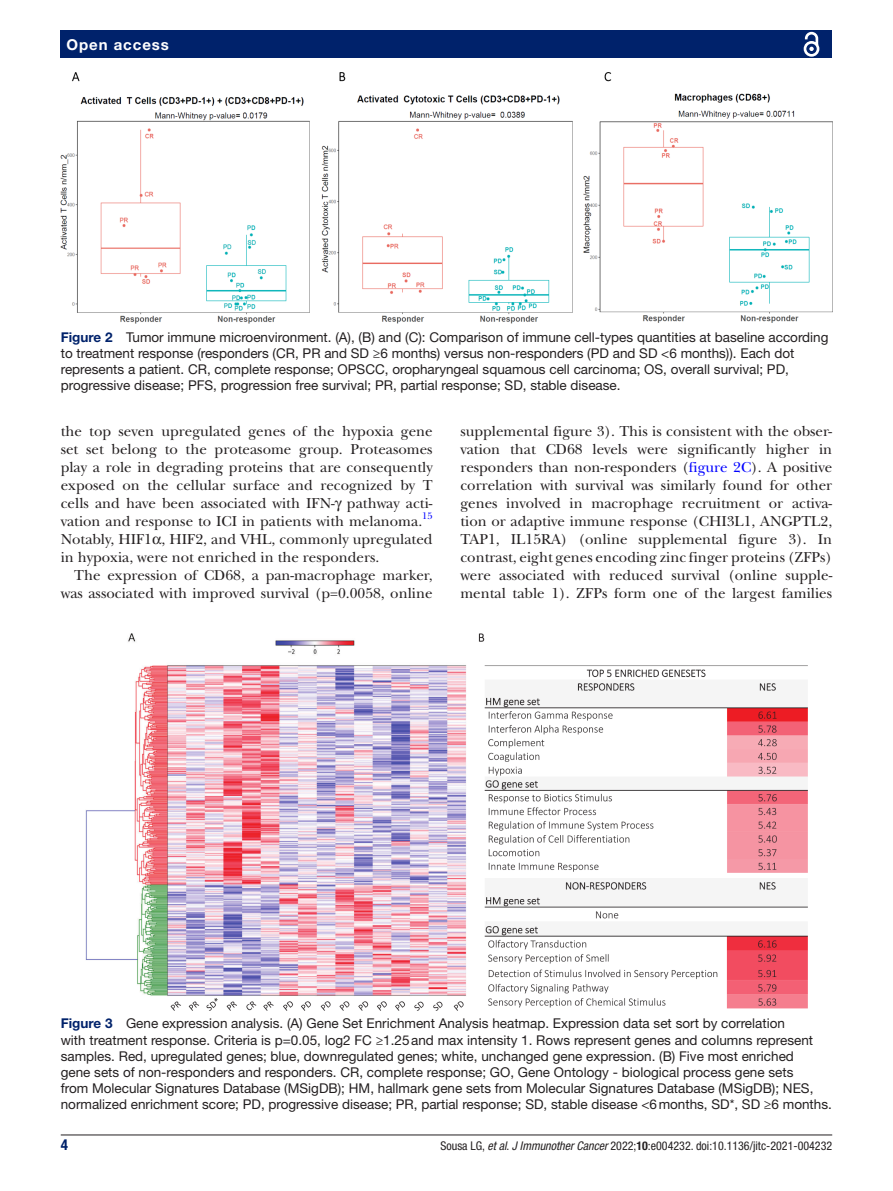
<style>
.page{position:relative;width:893px;height:1191px;background:#fff}
.page>*{position:absolute;margin:0;border:0;box-sizing:border-box;transform-origin:0 0}
.t1{font:15px/18px "New Baskerville";color:#231f20;text-align:justify}
.t2{font:700 15px "Helvetica Neue LT Std";letter-spacing:.065em;color:#fff}
.t3{font:700 condensed 15px "Helvetica Neue LT Std";color:#00226b}
.t4{font:13.5px/16.2px "Helvetica Neue LT Std";color:#231f20}
.t5{font:condensed 12px "Helvetica Neue LT Std";color:#231f20}
.t6{font:9.9px "New Baskerville";color:#00f}
.s1{font-weight:700;color:#00226b}
.s2{color:#00f}
.s3{font-style:italic}
.s4{font-weight:700}
</style>
<div class="page">
<hr style="left:61px;top:1134px;width:771px;height:1px;background:#231f20">
<div style="left:61px;top:31px;width:771px;height:27px;background:#00226b"></div>
<svg style="left:803px;top:31px;width:17px;height:26px"></svg>
<img style="left:61px;top:73px;width:771px;height:251px">
<img style="left:85px;top:634px;width:723px;height:376px">
<p class="t2" style="left:66px;top:35px;width:104px">Open access</p>
<p class="t4" style="left:61px;top:328px;width:769px"><span class="s1">Figure 2</span> Tumor immune microenvironment. (A), (B) and (C): Comparison of immune cell-types quantities at baseline according to treatment response (responders (CR, PR and SD ≥6 months) versus non-responders (PD and SD &lt;6 months)). Each dot represents a patient. CR, complete response; OPSCC, oropharyngeal squamous cell carcinoma; OS, overall survival; PD, progressive disease; PFS, progression free survival; PR, partial response; SD, stable disease.</p>
<p class="t1" style="left:61px;top:422px;width:373px">the top seven upregulated genes of the hypoxia gene set set belong to the proteasome group. Proteasomes play a role in degrading proteins that are consequently exposed on the cellular surface and recognized by T cells and have been associated with IFN- pathway acti&shy;vation and response to ICI in patients with melanoma.</p>
<p class="t6" style="left:422px;top:510px;width:12px">15</p>
<p class="t1" style="left:61px;top:530px;width:373px">Notably, HIF1 , HIF2, and VHL, commonly upregulated in hypoxia, were not enriched in the responders.</p>
<p class="t1" style="left:61px;top:566px;width:373px;text-align:right">The expression of CD68, a pan-macrophage marker, was associated with improved survival (p=0.0058, online</p>
<p class="t1" style="left:460px;top:422px;width:373px">supplemental figure 3). This is consistent with the obser&shy;vation that CD68 levels were significantly higher in responders than non-responders (<span class="s2">figure 2C</span>). A positive correlation with survival was similarly found for other genes involved in macrophage recruitment or activa&shy;tion or adaptive immune response (CHI3L1, ANGPTL2, TAP1, IL15RA) (online supplemental figure 3). In contrast, eight genes encoding zinc finger proteins (ZFPs) were associated with reduced survival (online supple&shy;mental table 1). ZFPs form one of the largest families</p>
<p class="t4" style="left:61px;top:1015px;width:773px"><span class="s1">Figure 3</span> Gene expression analysis. (A) Gene Set Enrichment Analysis heatmap. Expression data set sort by correlation<br>with treatment response. Criteria is p=0.05, log2 FC ≥1.25and max intensity 1. Rows represent genes and columns represent samples. Red, upregulated genes; blue, downregulated genes; white, unchanged gene expression. (B) Five most enriched<br>gene sets of non-responders and responders. CR, complete response; GO, Gene Ontology - biological process gene sets<br>from Molecular Signatures Database (MSigDB); HM, hallmark gene sets from Molecular Signatures Database (MSigDB); NES, normalized enrichment score; PD, progressive disease; PR, partial response; SD, stable disease &lt;6months, SD*, SD ≥6 months.</p>
<p class="t3" style="left:61px;top:1135px;width:9px">4</p>
<p class="t5" style="left:440px;top:1138px;width:393px">Sousa LG, <span class="s3">et al</span>. <span class="s3">J Immunother Cancer</span> 2022;<span class="s4">10</span>:e004232. doi:10.1136/jitc-2021-004232</p>
</div>
